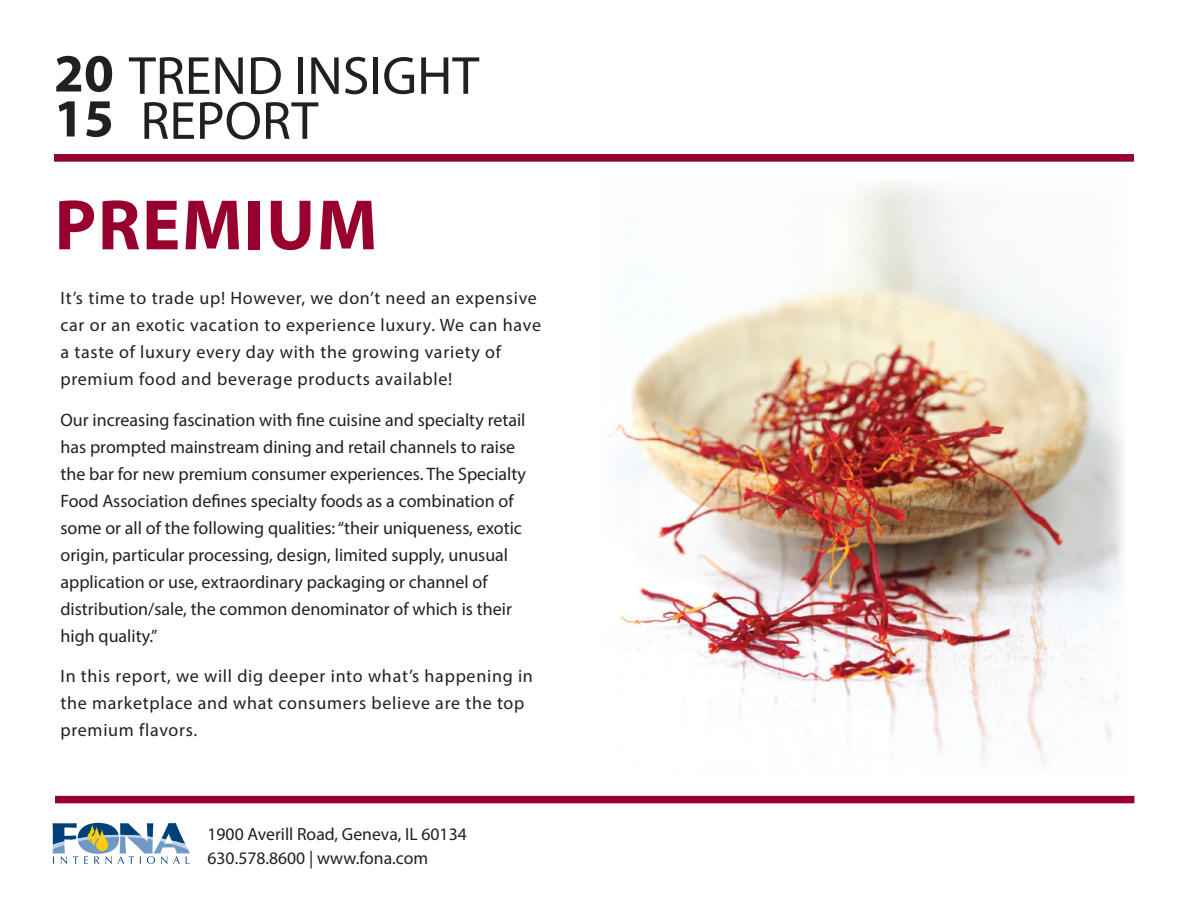
<style>
.page{position:relative;width:1188px;height:918px;background:#fff}
.page>*{position:absolute;margin:0;border:0;box-sizing:border-box;transform-origin:0 0}
.t1{font:700 72px "Myriad Pro";letter-spacing:.02em;color:#98012d}
.t2{font:54px/45px "Myriad Pro";color:#231f20}
.t3{font:700 54px/45px "Myriad Pro";color:#231f20}
.t4{font:18px/27px "Myriad Pro";color:#231f20}
.t5{font:18px/27px "Myriad Pro";letter-spacing:.04em;color:#231f20}
.t6{font:17.7px/24.3px "Myriad Pro";color:#231f20}
</style>
<div class="page">
<img style="left:604px;top:183px;width:520px;height:581px">
<svg style="left:53px;top:823px;width:137px;height:41px"></svg>
<div style="left:55px;top:796px;width:1079px;height:7px;background:#98012d"></div>
<div style="left:54px;top:154px;width:1080px;height:8px;background:#98012d"></div>
<h2 class="t3" style="left:54px;top:49px;width:61px">20<br>15</h2>
<h2 class="t2" style="left:129px;top:52px;width:352px">TREND INSIGHT<br>REPORT</h2>
<h1 class="t1" style="left:55px;top:178px;width:325px">PREMIUM</h1>
<p class="t5" style="left:60px;top:284px;width:482px">It’s time to trade up! However, we don’t need an expensive car or an exotic vacation to experience luxury. We can have a taste of luxury every day with the growing variety of premium food and beverage products available!</p>
<p class="t4" style="left:60px;top:406px;width:467px">Our increasing fascination with fine cuisine and specialty retail has prompted mainstream dining and retail channels to raise the bar for new premium consumer experiences. The Specialty Food Association defines specialty foods as a combination of some or all of the following qualities: “their uniqueness, exotic origin, particular processing, design, limited supply, unusual application or use, extraordinary packaging or channel of distribution/sale, the common denominator of which is their high quality.”</p>
<p class="t5" style="left:60px;top:662px;width:474px">In this report, we will dig deeper into what’s happening in the marketplace and what consumers believe are the top premium flavors.</p>
<p class="t6" style="left:208px;top:821px;width:261px">1900 Averill Road, Geneva, IL 60134<br>630.578.8600 | www.fona.com</p>
</div>
